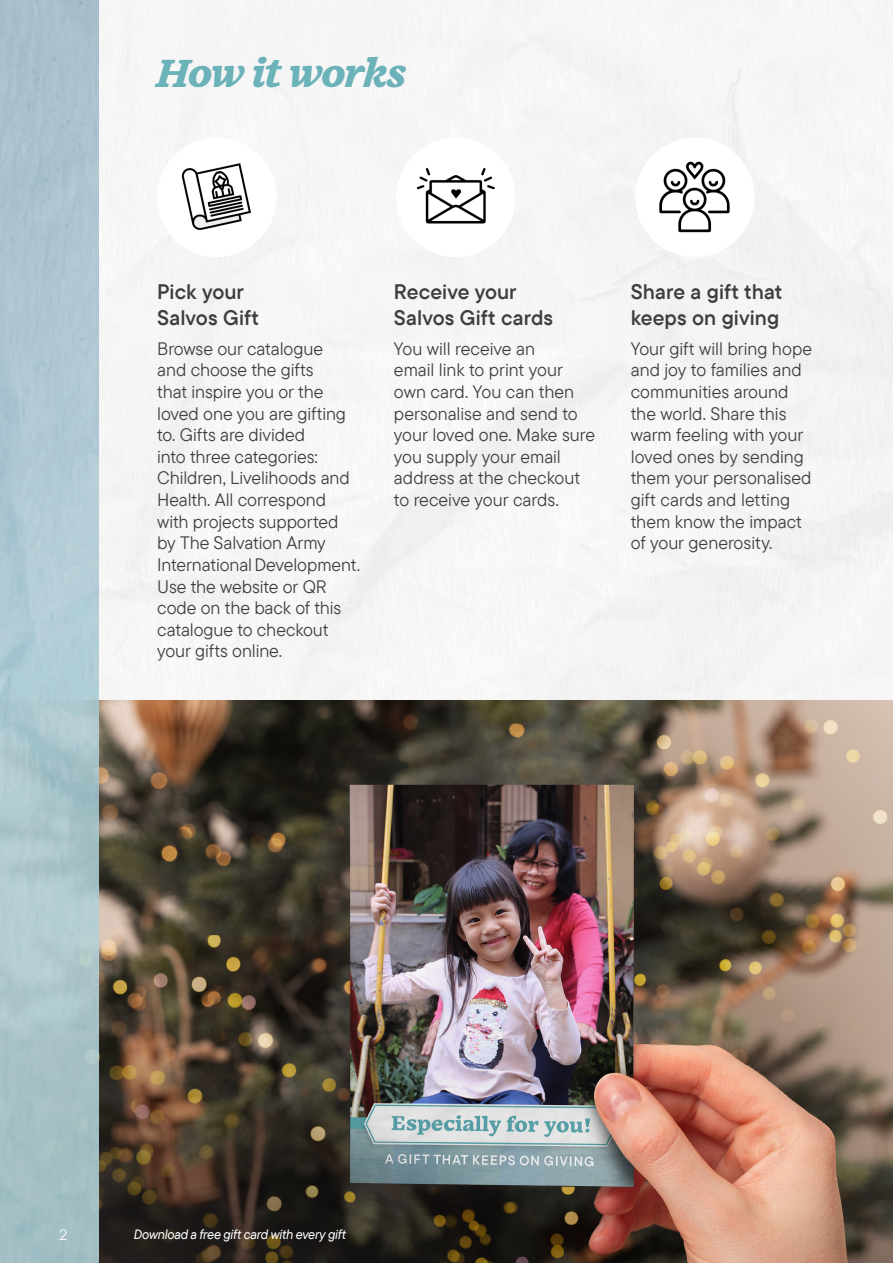
<style>
.page{position:relative;width:893px;height:1263px;background:#fff}
.page>*{position:absolute;margin:0;border:0;box-sizing:border-box;transform-origin:0 0}
.Heading{font:italic 900 40.5px "Embury Text";letter-spacing:-.04em;color:#6bb2b9;scale:.95 1}
.Intro_paragraph{font:21px/25.5px "TT Commons Pro Db";letter-spacing:.005em;color:#3e3e3f}
.Body{font:18px/21.6px "TT Commons Pro";letter-spacing:-.005em;color:#3e3e3f}
.Intro_paragraph-2{font:15px "TT Commons Pro";color:#fff}
.Heading-2{font:italic 500 13.5px "TT Commons Pro";letter-spacing:-.02em;color:#fff;scale:.95 1}
</style>
<div class="page">
<img style="left:99px;top:699px;width:794px;height:564px">
<img style="left:157px;top:138px;width:119px;height:119px;border-radius:60px">
<img style="left:396px;top:138px;width:119px;height:119px;border-radius:60px">
<img style="left:635px;top:138px;width:119px;height:119px;border-radius:60px">
<h2 class="Heading" style="left:157px;top:49px;width:265px">How it works</h2>
<p class="Intro_paragraph" style="left:157px;top:279px;width:103px">Pick your<br>Salvos Gift</p>
<p class="Body" style="left:157px;top:338px;width:204px">Browse our catalogue<br>and choose the gifts<br>that inspire you or the loved one you are gifting to. Gifts are divided<br>into three categories:<br>Children, Livelihoods and<br>Health. All correspond with projects supported by The Salvation Army<br>International Development.<br>Use the website or QR code on the back of this catalogue to checkout your gifts online.</p>
<p class="Intro_paragraph" style="left:394px;top:279px;width:161px">Receive your<br>Salvos Gift cards</p>
<p class="Body" style="left:394px;top:338px;width:203px">You will receive an<br>email link to print your own card. You can then personalise and send to your loved one. Make sure you supply your email address at the checkout to receive your cards.</p>
<p class="Intro_paragraph" style="left:631px;top:279px;width:153px">Share a gift that keeps on giving</p>
<p class="Body" style="left:631px;top:338px;width:183px">Your gift will bring hope and joy to families and communities around the world. Share this warm feeling with your loved ones by sending them your personalised gift cards and letting them know the impact of your generosity.</p>
<p class="Intro_paragraph-2" style="left:60px;top:1224px;width:9px">2</p>
<h2 class="Heading-2" style="left:134px;top:1224px;width:225px">Download a free gift card with every gift</h2>
</div>
